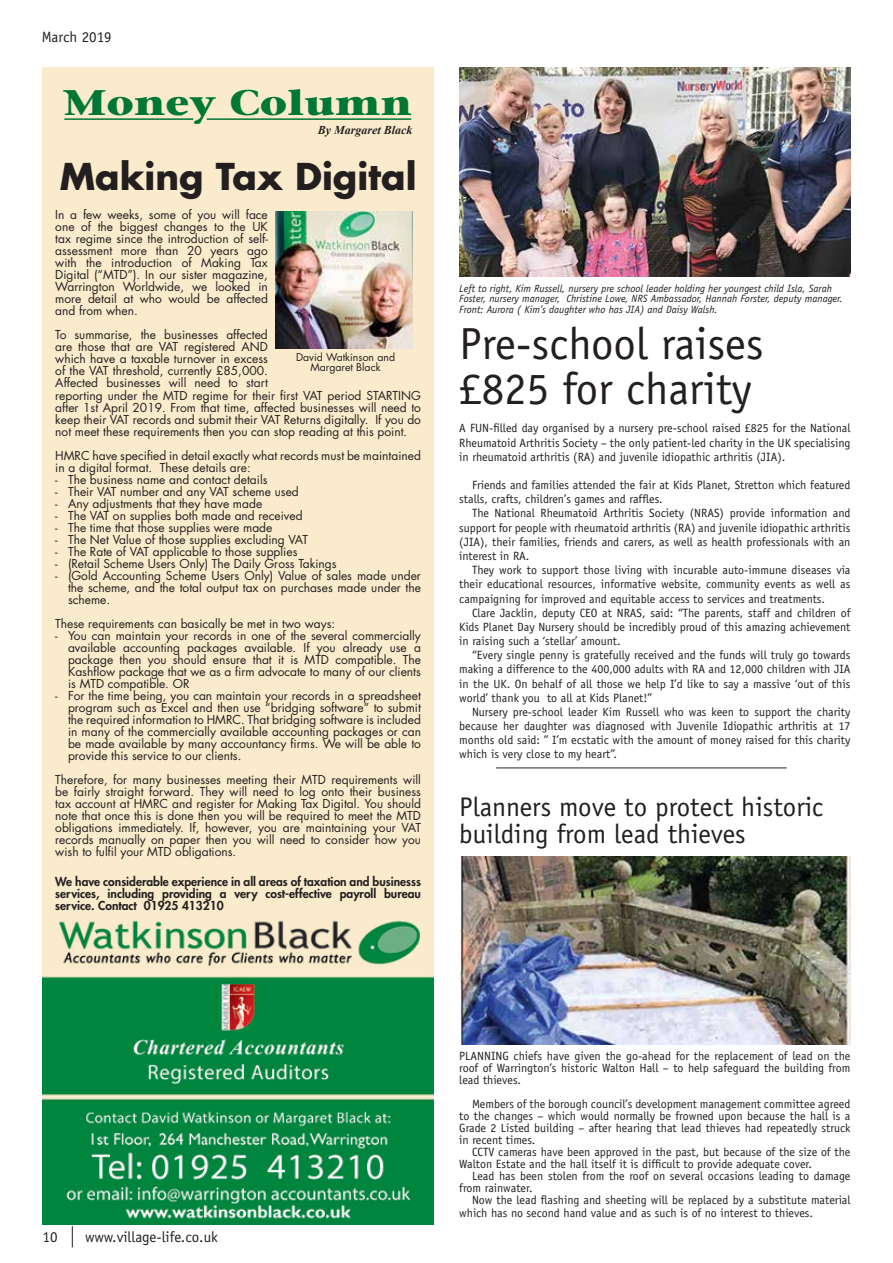
<style>
.page{position:relative;width:893px;height:1263px;background:#fff}
.page>*{position:absolute;margin:0;border:0;box-sizing:border-box;transform-origin:0 0}
.t1{font:45px/45px "Officina Sans Std";color:#231f20}
.t2{font:700 36px "Futura Std";color:#231f20}
.t3{font:700 35.55px "Stone Serif Std";color:#007835;scale:1.2 1}
.t4{font:27px/27px "Officina Sans Std";color:#231f20}
.t5{font:15px "Officina Sans Std";color:#231f20}
.t6{font:12px/12px "Futura Std";color:#231f20;text-align:justify}
.t7{font:12px/14.1px "Officina Sans Std";color:#231f20;text-align:justify}
.t8{font:800 12px/12px "Futura Std";color:#231f20;text-align:justify}
.t9{font:italic 700 12px "Times New Roman";color:#231f20}
.t10{font:italic 10.5px/10.5px "Officina Sans Std";color:#231f20}
.t11{font:10.5px/10.5px "Futura Std";color:#231f20;text-align:center}
</style>
<div class="page">
<svg style="left:72px;top:1226px;width:1px;height:21px"></svg>
<img style="left:459px;top:68px;width:391px;height:208px">
<img style="left:459px;top:857px;width:391px;height:187px">
<hr style="left:496px;top:768px;width:291px;height:1px;background:#231f20">
<img style="left:43px;top:68px;width:391px;height:1156px">
<img style="left:275px;top:212px;width:137px;height:137px">
<hr style="left:64px;top:118px;width:129px;height:2px;background:#007835">
<hr style="left:207px;top:118px;width:204px;height:2px;background:#007835">
<p class="t5" style="left:42px;top:28px;width:71px">March 2019</p>
<p class="t3" style="left:64px;top:81px;width:292px">Money Column</p>
<p class="t9" style="left:318px;top:121px;width:96px">By Margaret Black</p>
<p class="t2" style="left:60px;top:153px;width:358px">Making Tax Digital</p>
<p class="t6" style="left:55px;top:208px;width:214px">In a few weeks, some of you will face one of the biggest changes to the UK tax regime since the introduction of self&shy;assessment more than 20 years ago with the introduction of Making Tax Digital (“MTD”). In our sister magazine, Warrington Worldwide, we looked in more detail at who would be affected and from when.</p>
<p class="t6" style="left:55px;top:328px;width:367px;text-align:left">To summarise, the businesses affected<br>are those that are VAT registered AND<br>which have a taxable turnover in excess<br>of the VAT threshold, currently £85,000.<br>Affected businesses will need to start<br>reporting under the MTD regime for their first VAT period STARTING after 1st April 2019. From that time, affected businesses will need to keep their VAT records and submit their VAT Returns digitally. If you do not meet these requirements then you can stop reading at this point.</p>
<p class="t6" style="left:55px;top:449px;width:367px">HMRC have specified in detail exactly what records must be maintained in a digital format. These details are:</p>
<p class="t6" style="left:55px;top:473px;width:214px">- The business name and contact details</p>
<p class="t6" style="left:55px;top:485px;width:245px">- Their VAT number and any VAT scheme used</p>
<p class="t6" style="left:55px;top:497px;width:208px">- Any adjustments that they have made</p>
<p class="t6" style="left:55px;top:509px;width:249px">- The VAT on supplies both made and received</p>
<p class="t6" style="left:55px;top:521px;width:219px">- The time that those supplies were made</p>
<p class="t6" style="left:55px;top:533px;width:254px">- The Net Value of those supplies excluding VAT</p>
<p class="t6" style="left:55px;top:545px;width:244px">- The Rate of VAT applicable to those supplies</p>
<p class="t6" style="left:55px;top:557px;width:283px">- (Retail Scheme Users Only) The Daily Gross Takings</p>
<p class="t6" style="left:68px;top:569px;width:354px;text-indent:-13px">- (Gold Accounting Scheme Users Only) Value of sales made under the scheme, and the total output tax on purchases made under the scheme.</p>
<p class="t6" style="left:55px;top:617px;width:281px">These requirements can basically be met in two ways:</p>
<p class="t6" style="left:68px;top:629px;width:354px;text-indent:-13px">- You can maintain your records in one of the several commercially available accounting packages available. If you already use a package then you should ensure that it is MTD compatible. The Kashflow package that we as a firm advocate to many of our clients is MTD compatible. OR</p>
<p class="t6" style="left:68px;top:689px;width:354px;text-indent:-13px">- For the time being, you can maintain your records in a spreadsheet program such as Excel and then use “bridging software” to submit the required information to HMRC. That bridging software is included in many of the commercially available accounting packages or can be made available by many accountancy firms. We will be able to provide this service to our clients.</p>
<p class="t6" style="left:55px;top:773px;width:367px">Therefore, for many businesses meeting their MTD requirements will be fairly straight forward. They will need to log onto their business tax account at HMRC and register for Making Tax Digital. You should note that once this is done then you will be required to meet the MTD obligations immediately. If, however, you are maintaining your VAT records manually on paper then you will need to consider how you wish to fulfil your MTD obligations.</p>
<p class="t8" style="left:55px;top:876px;width:367px">We have considerable experience in all areas of taxation and businesss services, including providing a very cost-effective payroll bureau service. Contact 01925 413210</p>
<p class="t11" style="left:296px;top:352px;width:101px">David Watkinson and<br>Margaret Black</p>
<p class="t10" style="left:459px;top:283px;width:385px">Left to right, Kim Russell, nursery pre school leader holding her youngest child Isla, Sarah<br>Foster, nursery manager, Christine Lowe, NRS Ambassador, Hannah Forster, deputy manager.<br>Front: Aurora ( Kim’s daughter who has JIA) and Daisy Walsh.</p>
<p class="t1" style="left:459px;top:321px;width:306px">Pre-school raises £825 for charity</p>
<p class="t7" style="left:459px;top:421px;width:393px">A FUN-filled day organised by a nursery pre-school raised £825 for the National Rheumatoid Arthritis Society – the only patient-led charity in the UK specialising in rheumatoid arthritis (RA) and juvenile idiopathic arthritis (JIA).</p>
<p class="t7" style="left:459px;top:478px;width:393px;text-indent:13px">Friends and families attended the fair at Kids Planet, Stretton which featured stalls, crafts, children’s games and raffles.</p>
<p class="t7" style="left:459px;top:506px;width:393px;text-indent:13px">The National Rheumatoid Arthritis Society (NRAS) provide information and support for people with rheumatoid arthritis (RA) and juvenile idiopathic arthritis (JIA), their families, friends and carers, as well as health professionals with an interest in RA.</p>
<p class="t7" style="left:459px;top:563px;width:393px;text-indent:13px">They work to support those living with incurable auto-immune diseases via their educational resources, informative website, community events as well as campaigning for improved and equitable access to services and treatments.</p>
<p class="t7" style="left:459px;top:606px;width:393px;text-indent:13px">Clare Jacklin, deputy CEO at NRAS, said: “The parents, staff and children of Kids Planet Day Nursery should be incredibly proud of this amazing achievement in raising such a ‘stellar’ amount.</p>
<p class="t7" style="left:459px;top:648px;width:393px;text-indent:13px">“Every single penny is gratefully received and the funds will truly go towards making a difference to the 400,000 adults with RA and 12,000 children with JIA in the UK. On behalf of all those we help I’d like to say a massive ‘out of this world’ thank you to all at Kids Planet!”</p>
<p class="t7" style="left:459px;top:705px;width:393px;text-indent:13px">Nursery pre-school leader Kim Russell who was keen to support the charity because her daughter was diagnosed with Juvenile Idiopathic arthritis at 17 months old said: ” I’m ecstatic with the amount of money raised for this charity which is very close to my heart”.</p>
<p class="t4" style="left:459px;top:793px;width:366px">Planners move to protect historic building from lead thieves</p>
<p class="t5" style="left:43px;top:1228px;width:16px">10</p>
<p class="t5" style="left:85px;top:1228px;width:134px">www.village-life.co.uk</p>
<p class="t7" style="left:459px;top:1050px;width:393px;line-height:12px">PLANNING chiefs have given the go-ahead for the replacement of lead on the roof of Warrington’s historic Walton Hall – to help safeguard the building from lead thieves.</p>
<p class="t7" style="left:459px;top:1098px;width:393px;line-height:12px;text-indent:13px">Members of the borough council’s development management committee agreed to the changes – which would normally be frowned upon because the hall is a Grade 2 Listed building – after hearing that lead thieves had repeatedly struck in recent times.</p>
<p class="t7" style="left:459px;top:1146px;width:393px;line-height:12px;text-indent:13px">CCTV cameras have been approved in the past, but because of the size of the<br>Walton Estate and the hall itself it is difficult to provide adequate cover.</p>
<p class="t7" style="left:459px;top:1170px;width:393px;line-height:12px;text-indent:13px">Lead has been stolen from the roof on several occasions leading to damage from rainwater.</p>
<p class="t7" style="left:459px;top:1194px;width:393px;line-height:12px;text-indent:13px">Now the lead flashing and sheeting will be replaced by a substitute material which has no second hand value and as such is of no interest to thieves.</p>
</div>
